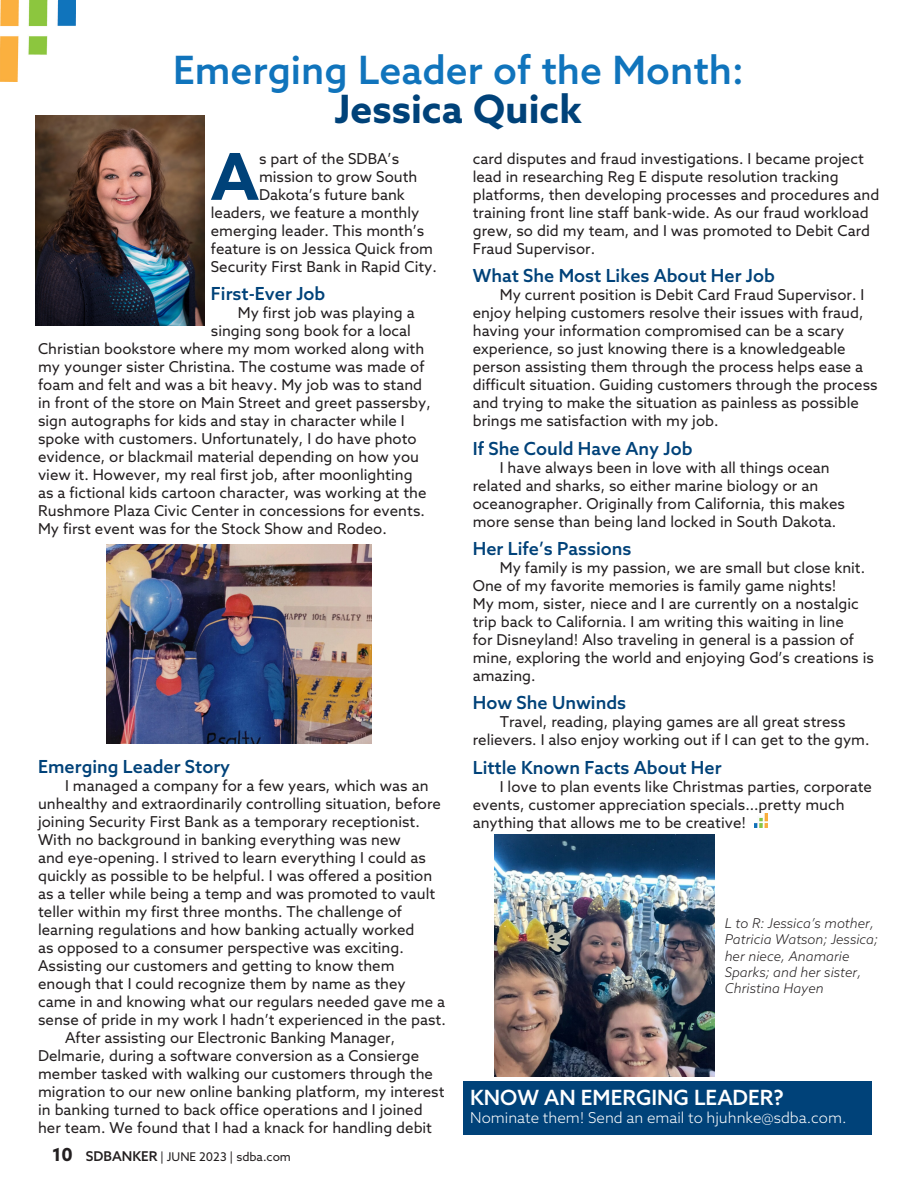
<style>
.page{position:relative;width:918px;height:1188px;background:#fff}
.page>*{position:absolute;margin:0;border:0;box-sizing:border-box;transform-origin:0 0}
.Drop_Cap{font:700 64.65px "Azo Sans";color:#004279}
.t1{font:500 39px "Azo Sans";color:#1074bc}
.t2{font:700 39px "Azo Sans";color:#004279}
.t3{font:500 21px "Azo Sans";color:#fff}
.t4{font:500 18px "Azo Sans";color:#004279}
.Body_Copy_Indent{font:15px/18px "Azo Sans";color:#231f20}
.Drop_Cap-2{font:15px "Azo Sans";color:#231f20}
.t5{font:300 15px "Azo Sans";color:#fff}
.t6{font:italic 300 13.5px/16.2px "Azo Sans";color:#231f20}
.t7{font:12px "Azo Sans";color:#231f20}
.s1{font-weight:700;font-size:18px}
.s2{font-weight:500;font-size:13.5px}
</style>
<div class="page">
<img style="left:0;top:0;width:76px;height:81px">
<img style="left:754px;top:814px;width:13px;height:14px">
<div style="left:464px;top:1082px;width:408px;height:54px;background:#004279"></div>
<img style="left:36px;top:115px;width:168px;height:211px">
<img style="left:107px;top:544px;width:265px;height:200px">
<img style="left:494px;top:835px;width:221px;height:242px">
<p class="t1" style="left:173px;top:45px;width:572px">Emerging Leader of the Month:</p>
<p class="t2" style="left:335px;top:83px;width:249px">Jessica Quick</p>
<p class="Drop_Cap" style="left:211px;top:134px;width:50px">A</p>
<p class="Drop_Cap-2" style="left:259px;top:149px;width:142px">s part of the SDBA’s</p>
<p class="Drop_Cap-2" style="left:259px;top:167px;width:160px">mission to grow South</p>
<p class="Drop_Cap-2" style="left:259px;top:185px;width:147px">Dakota’s future bank</p>
<p class="Drop_Cap-2" style="left:211px;top:203px;width:210px">leaders, we feature a monthly</p>
<p class="Drop_Cap-2" style="left:211px;top:221px;width:215px">emerging leader. This month’s</p>
<p class="Drop_Cap-2" style="left:211px;top:239px;width:224px">feature is on Jessica Quick from</p>
<p class="Drop_Cap-2" style="left:211px;top:257px;width:228px">Security First Bank in Rapid City.</p>
<p class="t4" style="left:211px;top:282px;width:116px">First-Ever Job</p>
<p class="Body_Copy_Indent" style="left:238px;top:304px;width:178px">My first job was playing a</p>
<p class="Body_Copy_Indent" style="left:211px;top:322px;width:202px">singing song book for a local</p>
<p class="Body_Copy_Indent" style="left:38px;top:340px;width:388px">Christian bookstore where my mom worked along with</p>
<p class="Body_Copy_Indent" style="left:38px;top:358px;width:388px">my younger sister Christina. The costume was made of</p>
<p class="Body_Copy_Indent" style="left:38px;top:376px;width:386px">foam and felt and was a bit heavy. My job was to stand</p>
<p class="Body_Copy_Indent" style="left:38px;top:394px;width:394px">in front of the store on Main Street and greet passersby,</p>
<p class="Body_Copy_Indent" style="left:38px;top:412px;width:368px">sign autographs for kids and stay in character while I</p>
<p class="Body_Copy_Indent" style="left:38px;top:430px;width:380px">spoke with customers. Unfortunately, I do have photo</p>
<p class="Body_Copy_Indent" style="left:38px;top:448px;width:383px">evidence, or blackmail material depending on how you</p>
<p class="Body_Copy_Indent" style="left:38px;top:466px;width:376px">view it. However, my real first job, after moonlighting</p>
<p class="Body_Copy_Indent" style="left:38px;top:484px;width:390px">as a fictional kids cartoon character, was working at the</p>
<p class="Body_Copy_Indent" style="left:38px;top:502px;width:388px">Rushmore Plaza Civic Center in concessions for events.</p>
<p class="Body_Copy_Indent" style="left:38px;top:520px;width:350px">My first event was for the Stock Show and Rodeo.</p>
<p class="t4" style="left:38px;top:754px;width:194px">Emerging Leader Story</p>
<p class="Body_Copy_Indent" style="left:38px;top:776px;width:409px;text-indent:27px">I managed a company for a few years, which was an unhealthy and extraordinarily controlling situation, before joining Security First Bank as a temporary receptionist.<br>With no background in banking everything was new<br>and eye-opening. I strived to learn everything I could as quickly as possible to be helpful. I was offered a position as a teller while being a temp and was promoted to vault teller within my first three months. The challenge of learning regulations and how banking actually worked<br>as opposed to a consumer perspective was exciting.<br>Assisting our customers and getting to know them enough that I could recognize them by name as they came in and knowing what our regulars needed gave me a sense of pride in my work I hadn’t experienced in the past.</p>
<p class="Body_Copy_Indent" style="left:38px;top:1028px;width:408px;text-indent:27px">After assisting our Electronic Banking Manager, Delmarie, during a software conversion as a Consierge member tasked with walking our customers through the migration to our new online banking platform, my interest in banking turned to back office operations and I joined her team. We found that I had a knack for handling debit</p>
<p class="t7" style="left:52px;top:1149px;width:240px"><span class="s1">10</span> <span class="s2">SDBANKER</span> | JUNE 2023 | sdba.com</p>
<p class="Body_Copy_Indent" style="left:473px;top:149px;width:408px">card disputes and fraud investigations. I became project lead in researching Reg E dispute resolution tracking platforms, then developing processes and procedures and training front line staff bank-wide. As our fraud workload grew, so did my team, and I was promoted to Debit Card Fraud Supervisor.</p>
<p class="t4" style="left:473px;top:264px;width:304px">What She Most Likes About Her Job</p>
<p class="Body_Copy_Indent" style="left:473px;top:286px;width:406px;text-indent:27px">My current position is Debit Card Fraud Supervisor. I enjoy helping customers resolve their issues with fraud, having your information compromised can be a scary experience, so just knowing there is a knowledgeable person assisting them through the process helps ease a difficult situation. Guiding customers through the process and trying to make the situation as painless as possible brings me satisfaction with my job.</p>
<p class="t4" style="left:473px;top:436px;width:221px">If She Could Have Any Job</p>
<p class="Body_Copy_Indent" style="left:473px;top:458px;width:374px;text-indent:27px">I have always been in love with all things ocean related and sharks, so either marine biology or an oceanographer. Originally from California, this makes more sense than being land locked in South Dakota.</p>
<p class="t4" style="left:473px;top:537px;width:160px">Her Life’s Passions</p>
<p class="Body_Copy_Indent" style="left:473px;top:558px;width:403px;text-indent:27px">My family is my passion, we are small but close knit.<br>One of my favorite memories is family game nights!<br>My mom, sister, niece and I are currently on a nostalgic trip back to California. I am writing this waiting in line<br>for Disneyland! Also traveling in general is a passion of mine, exploring the world and enjoying God’s creations is amazing.</p>
<p class="t4" style="left:473px;top:691px;width:155px">How She Unwinds</p>
<p class="Body_Copy_Indent" style="left:473px;top:713px;width:398px;text-align:center">Travel, reading, playing games are all great stress relievers. I also enjoy working out if I can get to the gym.</p>
<p class="t4" style="left:473px;top:755px;width:250px">Little Known Facts About Her</p>
<p class="Body_Copy_Indent" style="left:473px;top:777px;width:401px;text-indent:27px">I love to plan events like Christmas parties, corporate events, customer appreciation specials...pretty much anything that allows me to be creative!</p>
<p class="t6" style="left:725px;top:915px;width:155px">L to R: Jessica’s mother,<br>Patricia Watson; Jessica; her niece, Anamarie<br>Sparks; and her sister,<br>Christina Hayen</p>
<p class="t3" style="left:470px;top:1084px;width:315px">KNOW AN EMERGING LEADER?</p>
<p class="t5" style="left:470px;top:1108px;width:378px">Nominate them! Send an email to hjuhnke@sdba.com.</p>
</div>
